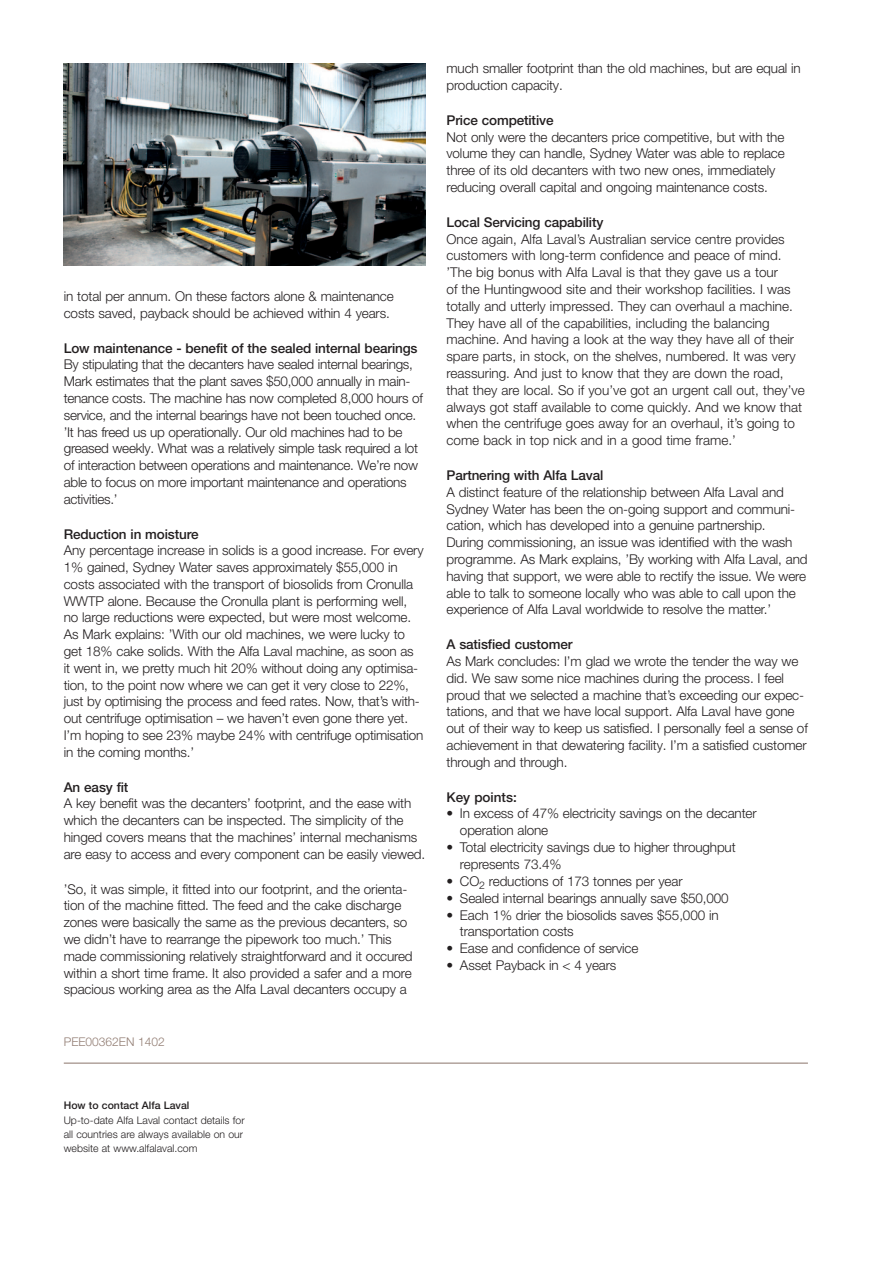
<style>
.page{position:relative;width:893px;height:1263px;background:#fff}
.page>*{position:absolute;margin:0;border:0;box-sizing:border-box;transform-origin:0 0}
.t1{font:300 13.5px/16.8px "Helvetica Neue LT Pro";letter-spacing:-.01em;color:#231f20}
.t2{font:500 13.5px "Helvetica Neue LT Pro";letter-spacing:-.01em;color:#231f20}
.t3{font:300 12px "Helvetica Neue LT Pro";color:#927d73}
.t4{font:300 10.5px/14.2px "Helvetica Neue LT Pro";color:#231f20}
.t5{font:500 10.5px "Helvetica Neue LT Pro";color:#231f20}
</style>
<div class="page">
<hr style="left:64px;top:1062px;width:744px;height:2px;background:#927d73">
<img style="left:64px;top:64px;width:361px;height:202px">
<p class="t1" style="left:64px;top:287px;width:332px">in total per annum. On these factors alone &amp; maintenance costs saved, payback should be achieved within 4 years.</p>
<p class="t2" style="left:64px;top:340px;width:355px">Low maintenance - benefit of the sealed internal bearings</p>
<p class="t1" style="left:64px;top:356px;width:361px">By stipulating that the decanters have sealed internal bearings, Mark estimates that the plant saves $50,000 annually in main&shy;tenance costs. The machine has now completed 8,000 hours of service, and the internal bearings have not been touched once. ’It has freed us up operationally. Our old machines had to be greased weekly. What was a relatively simple task required a lot of interaction between operations and maintenance. We’re now able to focus on more important maintenance and operations activities.’</p>
<p class="t2" style="left:64px;top:526px;width:136px">Reduction in moisture</p>
<p class="t1" style="left:64px;top:542px;width:361px">Any percentage increase in solids is a good increase. For every 1% gained, Sydney Water saves approximately $55,000 in costs associated with the transport of biosolids from Cronulla WWTP alone. Because the Cronulla plant is performing well, no large reductions were expected, but were most welcome.<br>As Mark explains: ’With our old machines, we were lucky to get 18% cake solids. With the Alfa Laval machine, as soon as<br>it went in, we pretty much hit 20% without doing any optimisa&shy;tion, to the point now where we can get it very close to 22%, just by optimising the process and feed rates. Now, that’s with&shy;out centrifuge optimisation – we haven’t even gone there yet.<br>I’m hoping to see 23% maybe 24% with centrifuge optimisation in the coming months.’</p>
<p class="t2" style="left:64px;top:779px;width:66px">An easy fit</p>
<p class="t1" style="left:64px;top:795px;width:363px">A key benefit was the decanters’ footprint, and the ease with which the decanters can be inspected. The simplicity of the hinged covers means that the machines’ internal mechanisms are easy to access and every component can be easily viewed.</p>
<p class="t1" style="left:64px;top:880px;width:350px">’So, it was simple, it fitted into our footprint, and the orienta&shy;tion of the machine fitted. The feed and the cake discharge zones were basically the same as the previous decanters, so we didn’t have to rearrange the pipework too much.’ This made commissioning relatively straightforward and it occured within a short time frame. It also provided a safer and a more spacious working area as the Alfa Laval decanters occupy a</p>
<p class="t3" style="left:64px;top:1034px;width:103px">PEE00362EN 1402</p>
<p class="t5" style="left:64px;top:1099px;width:127px">How to contact Alfa Laval</p>
<p class="t4" style="left:64px;top:1112px;width:182px">Up-to-date Alfa Laval contact details for all countries are always available on our website at www.alfalaval.com</p>
<p class="t1" style="left:446px;top:60px;width:356px">much smaller footprint than the old machines, but are equal in production capacity.</p>
<p class="t2" style="left:446px;top:112px;width:109px">Price competitive</p>
<p class="t1" style="left:446px;top:128px;width:340px">Not only were the decanters price competitive, but with the volume they can handle, Sydney Water was able to replace three of its old decanters with two new ones, immediately reducing overall capital and ongoing maintenance costs.</p>
<p class="t2" style="left:446px;top:214px;width:158px">Local Servicing capability</p>
<p class="t1" style="left:446px;top:230px;width:360px">Once again, Alfa Laval’s Australian service centre provides customers with long-term confidence and peace of mind. ’The big bonus with Alfa Laval is that they gave us a tour<br>of the Huntingwood site and their workshop facilities. I was totally and utterly impressed. They can overhaul a machine.<br>They have all of the capabilities, including the balancing machine. And having a look at the way they have all of their spare parts, in stock, on the shelves, numbered. It was very reassuring. And just to know that they are down the road, that they are local. So if you’ve got an urgent call out, they’ve always got staff available to come quickly. And we know that when the centrifuge goes away for an overhaul, it’s going to come back in top nick and in a good time frame.’</p>
<p class="t2" style="left:446px;top:467px;width:158px">Partnering with Alfa Laval</p>
<p class="t1" style="left:446px;top:483px;width:363px">A distinct feature of the relationship between Alfa Laval and Sydney Water has been the on-going support and communi&shy;cation, which has developed into a genuine partnership.<br>During commissioning, an issue was identified with the wash programme. As Mark explains, ’By working with Alfa Laval, and having that support, we were able to rectify the issue. We were able to talk to someone locally who was able to call upon the experience of Alfa Laval worldwide to resolve the matter.’</p>
<p class="t2" style="left:446px;top:636px;width:127px">A satisfied customer</p>
<p class="t1" style="left:446px;top:652px;width:363px">As Mark concludes: I’m glad we wrote the tender the way we did. We saw some nice machines during the process. I feel proud that we selected a machine that’s exceeding our expec&shy;tations, and that we have local support. Alfa Laval have gone out of their way to keep us satisfied. I personally feel a sense of achievement in that dewatering facility. I’m a satisfied customer through and through.</p>
<p class="t2" style="left:446px;top:789px;width:72px">Key points:</p>
<p class="t1" style="left:460px;top:805px;width:298px;text-indent:-14px">• In excess of 47% electricity savings on the decanter operation alone</p>
<p class="t1" style="left:460px;top:838px;width:277px;text-indent:-14px">• Total electricity savings due to higher throughput represents 73.4%</p>
<p class="t1" style="left:446px;top:872px;width:238px">• CO<sub>2</sub> reductions of 173 tonnes per year</p>
<p class="t1" style="left:446px;top:889px;width:284px">• Sealed internal bearings annually save $50,000</p>
<p class="t1" style="left:460px;top:906px;width:260px;text-indent:-14px">• Each 1% drier the biosolids saves $55,000 in transportation costs</p>
<p class="t1" style="left:446px;top:940px;width:193px">• Ease and confidence of service</p>
<p class="t1" style="left:446px;top:956px;width:171px">• Asset Payback in &lt; 4 years</p>
</div>
